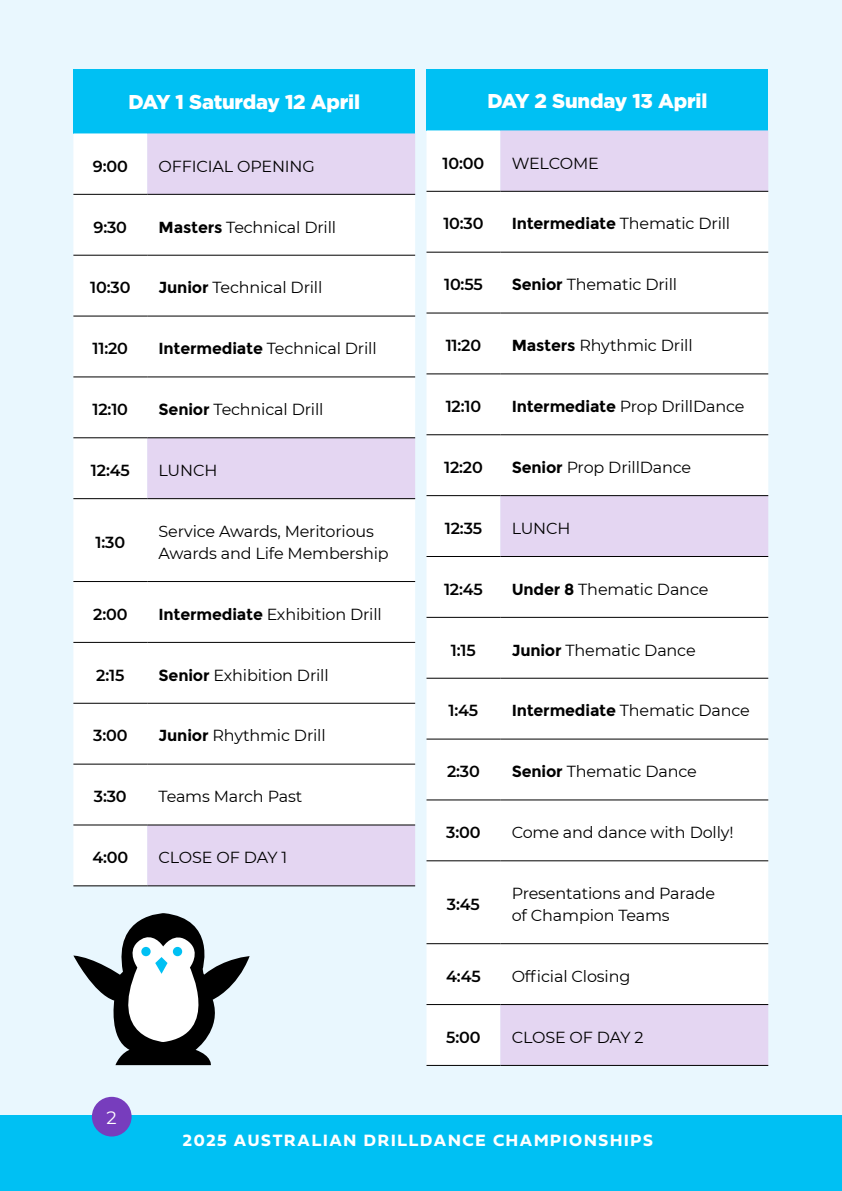
<style>
.page{position:relative;width:842px;height:1191px;background:#fff}
.page>*{position:absolute;margin:0;border:0;box-sizing:border-box;transform-origin:0 0}
.t1{font:900 20px "Gotham";letter-spacing:-.01em;color:#fff}
.t2{font:18px "Montserrat";color:#fff}
.t3{font:17px "Fieldwork Geo Bold";letter-spacing:.1em;color:#fff}
.t4{font:16px/22px "Montserrat";letter-spacing:-.01em;color:#000}
.t5{font:600 16px "Montserrat";letter-spacing:-.01em;color:#000}
.s1{font-weight:700}
</style>
<div class="page">
<div style="left:0;top:0;width:842px;height:1162px;background:#e9f7fe"></div>
<div style="left:426px;top:69px;width:342px;height:61px;background:#00c0f3"></div>
<div style="left:426px;top:130px;width:74px;height:935px;background:#fff"></div>
<svg style="left:500px;top:130px;width:268px;height:935px;fill:#fff"></svg>
<hr style="left:426px;top:191px;width:74px;height:1px;background:#000">
<hr style="left:500px;top:191px;width:268px;height:1px;background:#000">
<hr style="left:426px;top:252px;width:74px;height:1px;background:#000">
<hr style="left:500px;top:252px;width:268px;height:1px;background:#000">
<hr style="left:426px;top:313px;width:74px;height:1px;background:#000">
<hr style="left:500px;top:313px;width:268px;height:1px;background:#000">
<hr style="left:426px;top:373px;width:74px;height:1px;background:#000">
<hr style="left:500px;top:373px;width:268px;height:1px;background:#000">
<hr style="left:426px;top:434px;width:74px;height:1px;background:#000">
<hr style="left:500px;top:434px;width:268px;height:1px;background:#000">
<hr style="left:426px;top:495px;width:74px;height:1px;background:#000">
<hr style="left:500px;top:495px;width:268px;height:1px;background:#000">
<hr style="left:426px;top:556px;width:74px;height:1px;background:#000">
<hr style="left:500px;top:556px;width:268px;height:1px;background:#000">
<hr style="left:426px;top:617px;width:74px;height:1px;background:#000">
<hr style="left:500px;top:617px;width:268px;height:1px;background:#000">
<hr style="left:426px;top:678px;width:74px;height:1px;background:#000">
<hr style="left:500px;top:678px;width:268px;height:1px;background:#000">
<hr style="left:426px;top:738px;width:74px;height:1px;background:#000">
<hr style="left:500px;top:738px;width:268px;height:1px;background:#000">
<hr style="left:426px;top:799px;width:74px;height:1px;background:#000">
<hr style="left:500px;top:799px;width:268px;height:1px;background:#000">
<hr style="left:426px;top:860px;width:74px;height:1px;background:#000">
<hr style="left:500px;top:860px;width:268px;height:1px;background:#000">
<hr style="left:426px;top:943px;width:74px;height:1px;background:#000">
<hr style="left:500px;top:943px;width:268px;height:1px;background:#000">
<hr style="left:426px;top:1004px;width:74px;height:1px;background:#000">
<hr style="left:500px;top:1004px;width:268px;height:1px;background:#000">
<hr style="left:426px;top:1065px;width:74px;height:1px;background:#000">
<hr style="left:500px;top:1065px;width:268px;height:1px;background:#000">
<div style="left:73px;top:69px;width:342px;height:64px;background:#00c0f3"></div>
<div style="left:73px;top:133px;width:74px;height:752px;background:#fff"></div>
<svg style="left:147px;top:133px;width:268px;height:752px;fill:#fff"></svg>
<hr style="left:73px;top:194px;width:74px;height:1px;background:#000">
<hr style="left:147px;top:194px;width:268px;height:1px;background:#000">
<hr style="left:73px;top:255px;width:74px;height:1px;background:#000">
<hr style="left:147px;top:255px;width:268px;height:1px;background:#000">
<hr style="left:73px;top:316px;width:74px;height:1px;background:#000">
<hr style="left:147px;top:316px;width:268px;height:1px;background:#000">
<hr style="left:73px;top:376px;width:74px;height:1px;background:#000">
<hr style="left:147px;top:376px;width:268px;height:1px;background:#000">
<hr style="left:73px;top:437px;width:74px;height:1px;background:#000">
<hr style="left:147px;top:437px;width:268px;height:1px;background:#000">
<hr style="left:73px;top:498px;width:74px;height:1px;background:#000">
<hr style="left:147px;top:498px;width:268px;height:1px;background:#000">
<hr style="left:73px;top:581px;width:74px;height:1px;background:#000">
<hr style="left:147px;top:581px;width:268px;height:1px;background:#000">
<hr style="left:73px;top:642px;width:74px;height:1px;background:#000">
<hr style="left:147px;top:642px;width:268px;height:1px;background:#000">
<hr style="left:73px;top:703px;width:74px;height:1px;background:#000">
<hr style="left:147px;top:703px;width:268px;height:1px;background:#000">
<hr style="left:73px;top:764px;width:74px;height:1px;background:#000">
<hr style="left:147px;top:764px;width:268px;height:1px;background:#000">
<hr style="left:73px;top:824px;width:74px;height:1px;background:#000">
<hr style="left:147px;top:824px;width:268px;height:1px;background:#000">
<hr style="left:73px;top:885px;width:74px;height:1px;background:#000">
<hr style="left:147px;top:885px;width:268px;height:1px;background:#000">
<svg style="left:73px;top:913px;width:177px;height:152px"></svg>
<div style="left:173px;top:947px;width:9px;height:9px;background:#00c0f3;border-radius:50%"></div>
<div style="left:141px;top:947px;width:10px;height:9px;background:#00c0f3;border-radius:50%"></div>
<div style="left:0;top:1115px;width:842px;height:76px;background:#00c0f3"></div>
<div style="left:92px;top:1096px;width:40px;height:40px;background:#773dbd;border-radius:50%"></div>
<p class="t1" style="left:128px;top:88px;width:233px">DAY 1 Saturday 12 April</p>
<p class="t5" style="left:93px;top:155px;width:36px">9:00</p>
<p class="t4" style="left:159px;top:154px;width:158px">OFFICIAL OPENING</p>
<p class="t5" style="left:94px;top:215px;width:35px">9:30</p>
<p class="t4" style="left:159px;top:215px;width:179px"><span class="s1">Masters</span> Technical Drill</p>
<p class="t5" style="left:90px;top:276px;width:42px">10:30</p>
<p class="t4" style="left:159px;top:276px;width:165px"><span class="s1">Junior</span> Technical Drill</p>
<p class="t5" style="left:93px;top:337px;width:37px">11:20</p>
<p class="t4" style="left:159px;top:337px;width:220px"><span class="s1">Intermediate</span> Technical Drill</p>
<p class="t5" style="left:93px;top:398px;width:37px">12:10</p>
<p class="t4" style="left:159px;top:398px;width:166px"><span class="s1">Senior</span> Technical Drill</p>
<p class="t5" style="left:91px;top:459px;width:40px">12:45</p>
<p class="t4" style="left:159px;top:459px;width:60px">LUNCH</p>
<p class="t5" style="left:96px;top:531px;width:31px">1:30</p>
<p class="t4" style="left:159px;top:519px;width:232px">Service Awards, Meritorious<br>Awards and Life Membership</p>
<p class="t5" style="left:93px;top:603px;width:36px">2:00</p>
<p class="t4" style="left:159px;top:602px;width:225px"><span class="s1">Intermediate</span> Exhibition Drill</p>
<p class="t5" style="left:96px;top:663px;width:30px">2:15</p>
<p class="t4" style="left:159px;top:663px;width:172px"><span class="s1">Senior</span> Exhibition Drill</p>
<p class="t5" style="left:93px;top:724px;width:36px">3:00</p>
<p class="t4" style="left:159px;top:724px;width:169px"><span class="s1">Junior</span> Rhythmic Drill</p>
<p class="t5" style="left:94px;top:785px;width:34px">3:30</p>
<p class="t4" style="left:159px;top:785px;width:145px">Teams March Past</p>
<p class="t5" style="left:92px;top:846px;width:37px">4:00</p>
<p class="t4" style="left:159px;top:846px;width:130px">CLOSE OF DAY 1</p>
<p class="t2" style="left:107px;top:1104px;width:12px">2</p>
<p class="t1" style="left:487px;top:87px;width:221px">DAY 2 Sunday 13 April</p>
<p class="t5" style="left:443px;top:152px;width:43px">10:00</p>
<p class="t4" style="left:512px;top:151px;width:89px">WELCOME</p>
<p class="t5" style="left:443px;top:212px;width:42px">10:30</p>
<p class="t4" style="left:512px;top:212px;width:220px"><span class="s1">Intermediate</span> Thematic Drill</p>
<p class="t5" style="left:444px;top:273px;width:40px">10:55</p>
<p class="t4" style="left:512px;top:273px;width:167px"><span class="s1">Senior</span> Thematic Drill</p>
<p class="t5" style="left:446px;top:334px;width:37px">11:20</p>
<p class="t4" style="left:512px;top:334px;width:182px"><span class="s1">Masters</span> Rhythmic Drill</p>
<p class="t5" style="left:446px;top:395px;width:37px">12:10</p>
<p class="t4" style="left:512px;top:395px;width:234px"><span class="s1">Intermediate</span> Prop DrillDance</p>
<p class="t5" style="left:444px;top:456px;width:40px">12:20</p>
<p class="t4" style="left:512px;top:456px;width:181px"><span class="s1">Senior</span> Prop DrillDance</p>
<p class="t5" style="left:445px;top:517px;width:39px">12:35</p>
<p class="t4" style="left:512px;top:516px;width:60px">LUNCH</p>
<p class="t5" style="left:444px;top:577px;width:40px">12:45</p>
<p class="t4" style="left:512px;top:577px;width:198px"><span class="s1">Under 8</span> Thematic Dance</p>
<p class="t5" style="left:451px;top:638px;width:26px">1:15</p>
<p class="t4" style="left:512px;top:638px;width:185px"><span class="s1">Junior</span> Thematic Dance</p>
<p class="t5" style="left:449px;top:699px;width:31px">1:45</p>
<p class="t4" style="left:512px;top:699px;width:240px"><span class="s1">Intermediate</span> Thematic Dance</p>
<p class="t5" style="left:447px;top:760px;width:34px">2:30</p>
<p class="t4" style="left:512px;top:760px;width:187px"><span class="s1">Senior</span> Thematic Dance</p>
<p class="t5" style="left:446px;top:821px;width:36px">3:00</p>
<p class="t4" style="left:512px;top:821px;width:223px">Come and dance with Dolly!</p>
<p class="t5" style="left:447px;top:893px;width:34px">3:45</p>
<p class="t4" style="left:512px;top:881px;width:205px">Presentations and Parade of Champion Teams</p>
<p class="t5" style="left:446px;top:965px;width:36px">4:45</p>
<p class="t4" style="left:512px;top:964px;width:120px">Official Closing</p>
<p class="t5" style="left:446px;top:1025px;width:36px">5:00</p>
<p class="t4" style="left:512px;top:1025px;width:133px">CLOSE OF DAY 2</p>
<p class="t3" style="left:183px;top:1127px;width:471px">2025 AUSTRALIAN DRILLDANCE CHAMPIONSHIPS</p>
</div>
